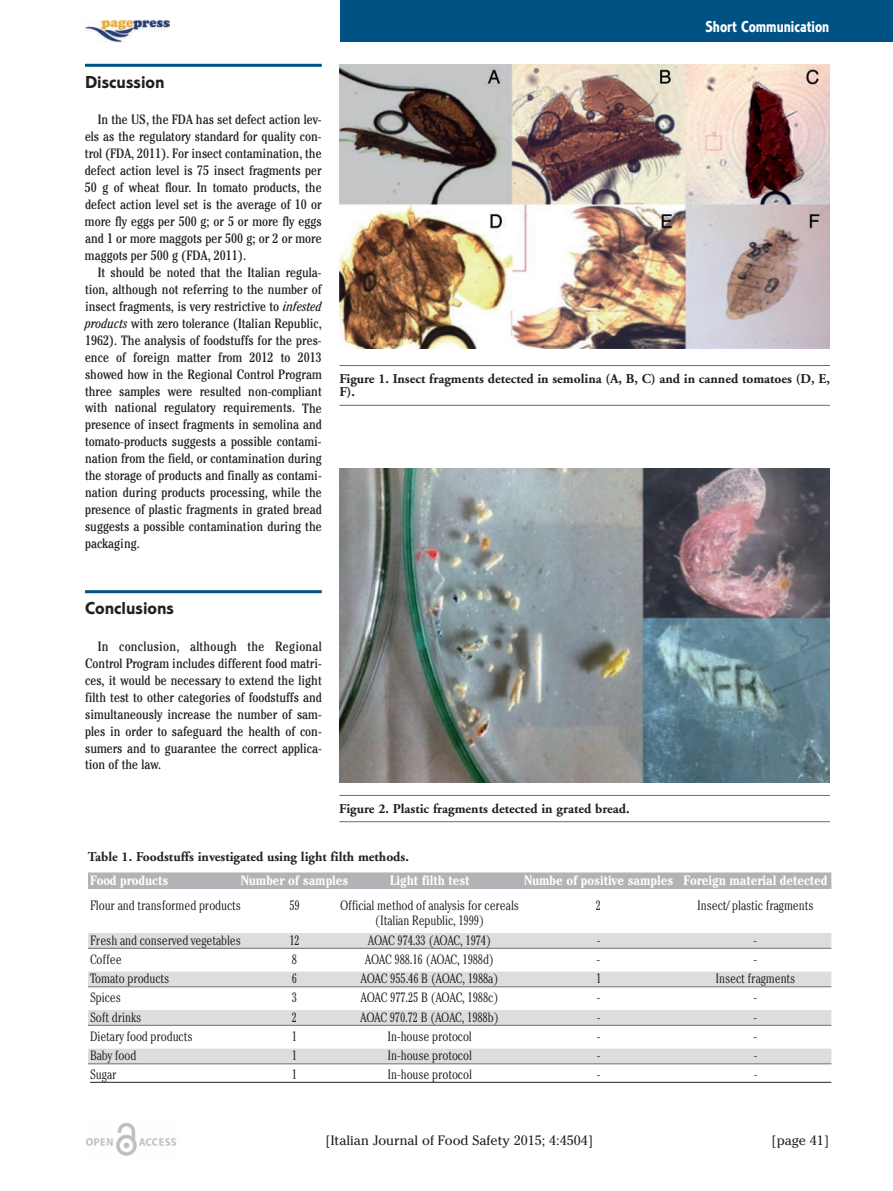
<style>
.page{position:relative;width:893px;height:1191px;background:#fff}
.page>*{position:absolute;margin:0;border:0;box-sizing:border-box;transform-origin:0 0}
.t1{font:18px "Corinthian Bold Plain";color:#231f20}
.t2{font:16.5px "Corinthian Bold Condensed Plain";color:#fff}
.t3{font:condensed 13.5px/17px "Cheltenham";color:#231f20;text-align:justify}
.t4{font:300 condensed 13.5px "Cheltenham";letter-spacing:-.01em;color:#231f20}
.t5{font:700 13.5px/13.5px "Adobe Garamond";color:#231f20}
.t6{font:700 condensed 13.5px "Cheltenham";letter-spacing:-.01em;color:#fff}
.t7{font:13.5px "Cheltenham";color:#231f20}
.s1{font-style:italic}
</style>
<div class="page">
<hr style="left:85px;top:64px;width:237px;height:3px;background:#005285">
<hr style="left:85px;top:590px;width:237px;height:3px;background:#005285">
<div style="left:340px;top:0;width:553px;height:42px;background:#005285"></div>
<img style="left:86px;top:1123px;width:90px;height:33px">
<img style="left:85px;top:19px;width:85px;height:24px">
<div style="left:88px;top:872px;width:743px;height:17px;background:#b2b3b7"></div>
<div style="left:88px;top:933px;width:743px;height:15px;background:#dcdddf"></div>
<hr style="left:88px;top:948px;width:743px;height:1px;background:#6c6d70">
<div style="left:88px;top:971px;width:743px;height:15px;background:#dcdddf"></div>
<hr style="left:88px;top:986px;width:743px;height:1px;background:#6c6d70">
<div style="left:88px;top:1010px;width:743px;height:15px;background:#dcdddf"></div>
<hr style="left:88px;top:1025px;width:743px;height:1px;background:#6c6d70">
<div style="left:88px;top:1048px;width:743px;height:15px;background:#dcdddf"></div>
<hr style="left:88px;top:1063px;width:743px;height:1px;background:#6c6d70">
<hr style="left:90px;top:1082px;width:741px;height:1px;background:#231f20">
<hr style="left:339px;top:365px;width:491px;height:1px;background:#6c6d70">
<hr style="left:339px;top:405px;width:491px;height:1px;background:#6c6d70">
<img style="left:339px;top:64px;width:491px;height:284px">
<img style="left:339px;top:468px;width:491px;height:314px">
<hr style="left:339px;top:795px;width:491px;height:1px;background:#6c6d70">
<hr style="left:339px;top:821px;width:491px;height:1px;background:#6c6d70">
<p class="t2" style="left:705px;top:21px;width:125px">Short Communication</p>
<h1 class="t1" style="left:85px;top:76px;width:81px">Discussion</h1>
<p class="t3" style="left:85px;top:113px;width:238px;text-indent:13px">In the US, the FDA has set defect action lev&shy;els as the regulatory standard for quality con&shy;trol (FDA, 2011). For insect contamination, the defect action level is 75 insect fragments per 50 g of wheat flour. In tomato products, the defect action level set is the average of 10 or more fly eggs per 500 g; or 5 or more fly eggs and 1 or more maggots per 500 g; or 2 or more maggots per 500 g (FDA, 2011).</p>
<p class="t3" style="left:85px;top:265px;width:238px;text-indent:13px">It should be noted that the Italian regula&shy;tion, although not referring to the number of insect fragments, is very restrictive to <span class="s1">infested products</span> with zero tolerance (Italian Republic, 1962). The analysis of foodstuffs for the pres&shy;ence of foreign matter from 2012 to 2013 showed how in the Regional Control Program three samples were resulted non-compliant with national regulatory requirements. The presence of insect fragments in semolina and tomato-products suggests a possible contami&shy;nation from the field, or contamination during the storage of products and finally as contami&shy;nation during products processing, while the presence of plastic fragments in grated bread suggests a possible contamination during the packaging.</p>
<p class="t5" style="left:339px;top:373px;width:492px">Figure 1. Insect fragments detected in semolina (A, B, C) and in canned tomatoes (D, E,<br>F).</p>
<h1 class="t1" style="left:85px;top:602px;width:90px">Conclusions</h1>
<p class="t3" style="left:85px;top:639px;width:238px;text-indent:13px">In conclusion, although the Regional Control Program includes different food matri&shy;ces, it would be necessary to extend the light filth test to other categories of foodstuffs and simultaneously increase the number of sam&shy;ples in order to safeguard the health of con&shy;sumers and to guarantee the correct applica&shy;tion of the law.</p>
<p class="t5" style="left:339px;top:803px;width:292px">Figure 2. Plastic fragments detected in grated bread.</p>
<p class="t5" style="left:88px;top:851px;width:322px">Table 1. Foodstuffs investigated using light filth methods.</p>
<p class="t6" style="left:90px;top:875px;width:80px">Food products</p>
<p class="t6" style="left:241px;top:875px;width:109px">Number of samples</p>
<p class="t6" style="left:390px;top:875px;width:81px">Light filth test</p>
<p class="t6" style="left:524px;top:875px;width:305px">Numbe of positive samples Foreign material detected</p>
<p class="t4" style="left:90px;top:901px;width:152px">Flour and transformed products</p>
<p class="t4" style="left:289px;top:901px;width:12px">59</p>
<p class="t4" style="left:340px;top:901px;width:181px">Official method of analysis for cereals</p>
<p class="t4" style="left:596px;top:901px;width:7px">2</p>
<p class="t4" style="left:697px;top:901px;width:118px">Insect/ plastic fragments</p>
<p class="t4" style="left:375px;top:916px;width:111px">(Italian Republic, 1999)</p>
<p class="t4" style="left:90px;top:935px;width:152px">Fresh and conserved vegetables</p>
<p class="t4" style="left:289px;top:935px;width:12px">12</p>
<p class="t4" style="left:368px;top:935px;width:125px">AOAC 974.33 (AOAC, 1974)</p>
<p class="t4" style="left:597px;top:935px;width:5px">-</p>
<p class="t4" style="left:754px;top:935px;width:5px">-</p>
<p class="t4" style="left:90px;top:954px;width:33px">Coffee</p>
<p class="t4" style="left:292px;top:954px;width:7px">8</p>
<p class="t4" style="left:365px;top:954px;width:131px">AOAC 988.16 (AOAC, 1988d)</p>
<p class="t4" style="left:597px;top:954px;width:5px">-</p>
<p class="t4" style="left:753px;top:954px;width:5px">-</p>
<p class="t4" style="left:90px;top:973px;width:81px">Tomato products</p>
<p class="t4" style="left:292px;top:973px;width:7px">6</p>
<p class="t4" style="left:361px;top:973px;width:139px">AOAC 955.46 B (AOAC, 1988a)</p>
<p class="t4" style="left:596px;top:973px;width:7px">1</p>
<p class="t4" style="left:715px;top:973px;width:82px">Insect fragments</p>
<p class="t4" style="left:90px;top:993px;width:32px">Spices</p>
<p class="t4" style="left:292px;top:993px;width:7px">3</p>
<p class="t4" style="left:361px;top:993px;width:139px">AOAC 977.25 B (AOAC, 1988c)</p>
<p class="t4" style="left:597px;top:993px;width:5px">-</p>
<p class="t4" style="left:753px;top:993px;width:5px">-</p>
<p class="t4" style="left:90px;top:1012px;width:53px">Soft drinks</p>
<p class="t4" style="left:292px;top:1012px;width:7px">2</p>
<p class="t4" style="left:360px;top:1012px;width:140px">AOAC 970.72 B (AOAC, 1988b)</p>
<p class="t4" style="left:597px;top:1012px;width:5px">-</p>
<p class="t4" style="left:754px;top:1012px;width:5px">-</p>
<p class="t4" style="left:90px;top:1031px;width:104px">Dietary food products</p>
<p class="t4" style="left:292px;top:1031px;width:7px">1</p>
<p class="t4" style="left:388px;top:1031px;width:86px">In-house protocol</p>
<p class="t4" style="left:597px;top:1031px;width:5px">-</p>
<p class="t4" style="left:754px;top:1031px;width:5px">-</p>
<p class="t4" style="left:90px;top:1050px;width:48px">Baby food</p>
<p class="t4" style="left:292px;top:1050px;width:7px">1</p>
<p class="t4" style="left:388px;top:1050px;width:86px">In-house protocol</p>
<p class="t4" style="left:597px;top:1050px;width:5px">-</p>
<p class="t4" style="left:754px;top:1050px;width:5px">-</p>
<p class="t4" style="left:90px;top:1070px;width:28px">Sugar</p>
<p class="t4" style="left:292px;top:1070px;width:7px">1</p>
<p class="t4" style="left:388px;top:1070px;width:86px">In-house protocol</p>
<p class="t4" style="left:597px;top:1070px;width:5px">-</p>
<p class="t4" style="left:754px;top:1070px;width:5px">-</p>
<p class="t7" style="left:325px;top:1132px;width:269px">[Italian Journal of Food Safety 2015; 4:4504]</p>
<p class="t7" style="left:771px;top:1132px;width:59px">[page 41]</p>
</div>
